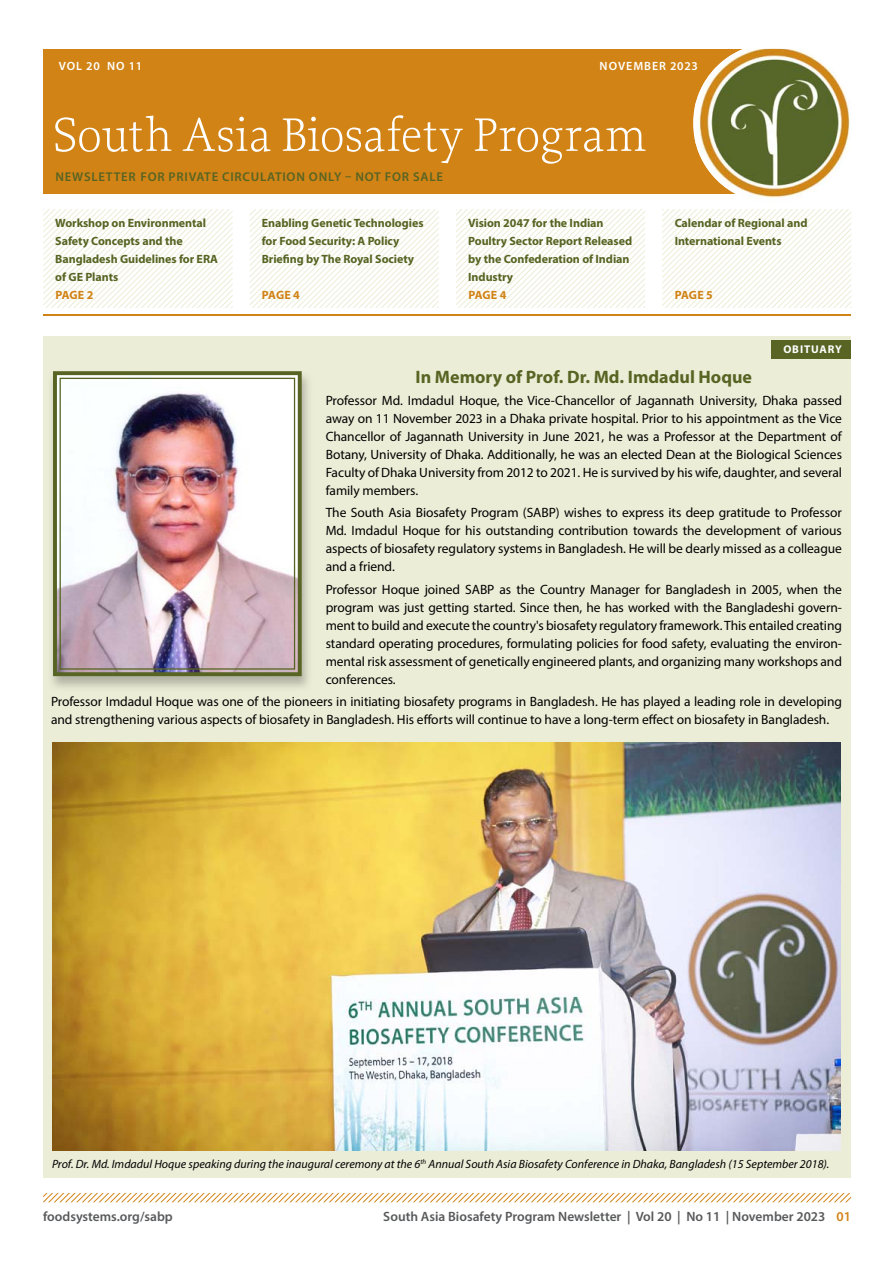
<style>
.page{position:relative;width:893px;height:1263px;background:#fff}
.page>*{position:absolute;margin:0;border:0;box-sizing:border-box;transform-origin:0 0}
.t1{font:700 18px "Myriad Pro";color:#576423}
.t2{font:13.5px/18px "Myriad Pro";letter-spacing:-.005em;color:#000;text-align:justify}
.t3{font:600 13.5px "Myriad Pro";color:#58595b}
.t4{font:600 12.75px "Myriad Pro";letter-spacing:.06em;color:#576423}
.t5{font:700 12px/18px "Myriad Pro";letter-spacing:-.005em;color:#576423}
.t6{font:italic 12px "Myriad Pro";color:#000}
.t7{font:600 12px "Myriad Pro";letter-spacing:.08em;color:#fff}
.t8{font:700 12px "Myriad Pro";letter-spacing:-.01em;color:#d18316}
.t9{font:700 11.25px "Myriad Pro";letter-spacing:.08em;color:#fff}
.s1{color:#d18316}
</style>
<div class="page">
<svg style="left:43px;top:209px;width:190px;height:99px"></svg>
<svg style="left:250px;top:209px;width:189px;height:99px"></svg>
<svg style="left:456px;top:209px;width:189px;height:99px"></svg>
<svg style="left:662px;top:209px;width:189px;height:99px"></svg>
<svg style="left:43px;top:1193px;width:809px;height:10px"></svg>
<div style="left:43px;top:49px;width:734px;height:145px;background:#d18316"></div>
<img style="left:695px;top:49px;width:155px;height:149px">
<svg style="left:55px;top:115px;width:590px;height:49px"></svg>
<hr style="left:43px;top:315px;width:808px;height:1px;background:#d18316">
<div style="left:43px;top:336px;width:807px;height:842px;background:#ecedd7"></div>
<div style="left:771px;top:340px;width:79px;height:18px;background:#576423"></div>
<svg style="left:53px;top:371px;width:249px;height:305px;background:#8d926d"></svg>
<img style="left:60px;top:378px;width:235px;height:292px">
<img style="left:52px;top:743px;width:789px;height:407px">
<p class="t7" style="left:59px;top:58px;width:85px">VOL 20 NO 11</p>
<p class="t7" style="left:600px;top:58px;width:100px">NOVEMBER 2023</p>
<p class="t4" style="left:55px;top:168px;width:389px">NEWSLETTER FOR PRIVATE CIRCULATION ONLY – NOT FOR SALE</p>
<p class="t5" style="left:55px;top:213px;width:164px">Workshop on Environmental<br>Safety Concepts and the<br>Bangladesh Guidelines for ERA of GE Plants</p>
<p class="t8" style="left:55px;top:287px;width:40px">PAGE 2</p>
<p class="t5" style="left:262px;top:213px;width:163px">Enabling Genetic Technologies for Food Security: A Policy<br>Briefing by The Royal Society</p>
<p class="t8" style="left:262px;top:287px;width:40px">PAGE 4</p>
<p class="t5" style="left:468px;top:213px;width:165px">Vision 2047 for the Indian<br>Poultry Sector Report Released by the Confederation of Indian<br>Industry</p>
<p class="t8" style="left:468px;top:287px;width:40px">PAGE 4</p>
<p class="t5" style="left:675px;top:213px;width:134px">Calendar of Regional and<br>International Events</p>
<p class="t8" style="left:675px;top:287px;width:40px">PAGE 5</p>
<p class="t9" style="left:783px;top:342px;width:60px">OBITUARY</p>
<h1 class="t1" style="left:416px;top:365px;width:338px">In Memory of Prof. Dr. Md. Imdadul Hoque</h1>
<p class="t2" style="left:326px;top:391px;width:518px">Professor Md. Imdadul Hoque, the Vice-Chancellor of Jagannath University, Dhaka passed away on 11 November 2023 in a Dhaka private hospital. Prior to his appointment as the Vice Chancellor of Jagannath University in June 2021, he was a Professor at the Department of Botany, University of Dhaka. Additionally, he was an elected Dean at the Biological Sciences Faculty of Dhaka University from 2012 to 2021. He is survived by his wife, daughter, and several family members.</p>
<p class="t2" style="left:326px;top:504px;width:518px">The South Asia Biosafety Program (SABP) wishes to express its deep gratitude to Professor Md. Imdadul Hoque for his outstanding contribution towards the development of various aspects of biosafety regulatory systems in Bangladesh. He will be dearly missed as a colleague and a friend.</p>
<p class="t2" style="left:326px;top:580px;width:518px">Professor Hoque joined SABP as the Country Manager for Bangladesh in 2005, when the program was just getting started. Since then, he has worked with the Bangladeshi govern&shy;ment to build and execute the country's biosafety regulatory framework. This entailed creating standard operating procedures, formulating policies for food safety, evaluating the environ&shy;mental risk assessment of genetically engineered plants, and organizing many workshops and conferences.</p>
<p class="t2" style="left:51px;top:692px;width:792px">Professor Imdadul Hoque was one of the pioneers in initiating biosafety programs in Bangladesh. He has played a leading role in developing and strengthening various aspects of biosafety in Bangladesh. His efforts will continue to have a long-term effect on biosafety in Bangladesh.</p>
<p class="t6" style="left:52px;top:1156px;width:779px">Prof. Dr. Md. Imdadul Hoque speaking during the inaugural ceremony at the 6<sup>th</sup> Annual South Asia Biosafety Conference in Dhaka, Bangladesh (15 September 2018).</p>
<p class="t3" style="left:43px;top:1208px;width:131px">foodsystems.org/sabp</p>
<p class="t3" style="left:383px;top:1208px;width:469px">South Asia Biosafety Program Newsletter | Vol 20 | No 11 | November 2023 <span class="s1">01</span></p>
</div>
